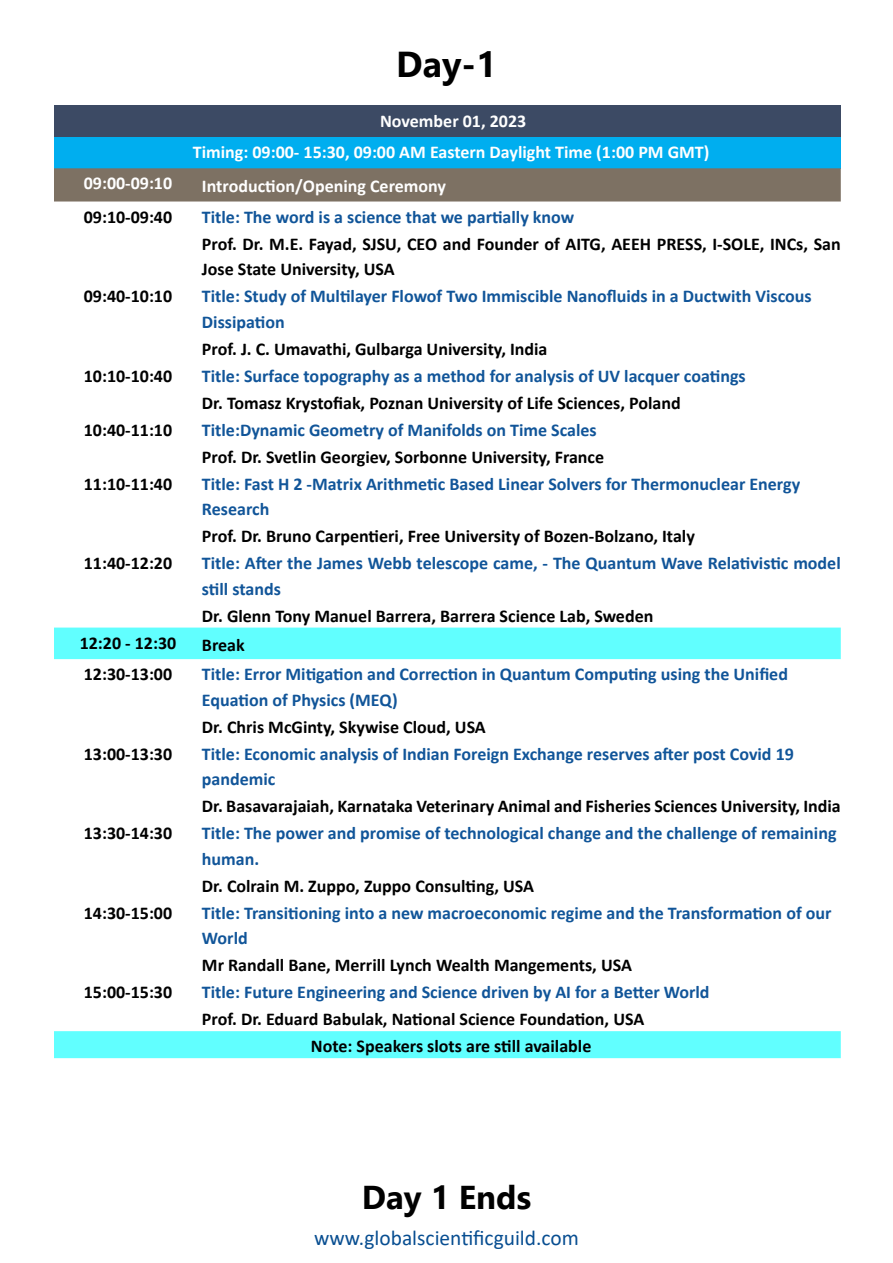
<style>
.page{position:relative;width:893px;height:1263px;background:#fff}
.page>*{position:absolute;margin:0;border:0;box-sizing:border-box;transform-origin:0 0}
.t1{font:700 36px "Gadugi";color:#000}
.t2{font:700 33px "Gadugi";color:#000}
.t3{font:21.45px "Calibri";color:#084e91}
.t4{font:700 18px/25.5px "Calibri";color:#000}
.t5{font:700 18px/25.5px "Calibri";color:#159}
.t6{font:700 18px/31.3px "Calibri";color:#fff;text-align:center}
</style>
<div class="page">
<div style="left:54px;top:106px;width:787px;height:31px;background:#3c4a64"></div>
<div style="left:54px;top:137px;width:787px;height:31px;background:#00aeef"></div>
<div style="left:54px;top:168px;width:787px;height:33px;background:#7d7163"></div>
<svg style="left:54px;top:627px;width:787px;height:431px"></svg>
<h1 class="t1" style="left:396px;top:43px;width:102px">Day-1</h1>
<p class="t6" style="left:193px;top:105px;width:518px">November 01, 2023<br>Timing: 09:00- 15:30, 09:00 AM Eastern Daylight Time (1:00 PM GMT)</p>
<p class="t6" style="left:84px;top:167px;width:90px">09:00-09:10</p>
<p class="t6" style="left:202px;top:171px;width:246px">Introduction/Opening Ceremony</p>
<p class="t4" style="left:84px;top:204px;width:90px">09:10-09:40</p>
<p class="t5" style="left:202px;top:204px;width:374px">Title: The word is a science that we partially know</p>
<p class="t4" style="left:202px;top:231px;width:640px">Prof. Dr. M.E. Fayad, SJSU, CEO and Founder of AITG, AEEH PRESS, I-SOLE, INCs, San<br>Jose State University, USA</p>
<p class="t4" style="left:84px;top:283px;width:90px">09:40-10:10</p>
<p class="t5" style="left:202px;top:283px;width:611px">Title: Study of Multilayer Flowof Two Immiscible Nanofluids in a Ductwith Viscous<br>Dissipation</p>
<p class="t4" style="left:202px;top:336px;width:347px">Prof. J. C. Umavathi, Gulbarga University, India</p>
<p class="t4" style="left:84px;top:363px;width:90px">10:10-10:40</p>
<p class="t5" style="left:202px;top:363px;width:545px">Title: Surface topography as a method for analysis of UV lacquer coatings</p>
<p class="t4" style="left:202px;top:390px;width:480px">Dr. Tomasz Krystofiak, Poznan University of Life Sciences, Poland</p>
<p class="t4" style="left:84px;top:417px;width:90px">10:40-11:10</p>
<p class="t5" style="left:202px;top:417px;width:396px">Title:Dynamic Geometry of Manifolds on Time Scales</p>
<p class="t4" style="left:202px;top:444px;width:404px">Prof. Dr. Svetlin Georgiev, Sorbonne University, France</p>
<p class="t4" style="left:84px;top:471px;width:90px">11:10-11:40</p>
<p class="t5" style="left:202px;top:471px;width:600px">Title: Fast H 2 -Matrix Arithmetic Based Linear Solvers for Thermonuclear Energy<br>Research</p>
<p class="t4" style="left:202px;top:523px;width:494px">Prof. Dr. Bruno Carpentieri, Free University of Bozen-Bolzano, Italy</p>
<p class="t4" style="left:84px;top:550px;width:90px">11:40-12:20</p>
<p class="t5" style="left:202px;top:550px;width:640px">Title: After the James Webb telescope came, - The Quantum Wave Relativistic model still stands</p>
<p class="t4" style="left:202px;top:603px;width:453px">Dr. Glenn Tony Manuel Barrera, Barrera Science Lab, Sweden</p>
<p class="t4" style="left:80px;top:630px;width:98px">12:20 - 12:30</p>
<p class="t4" style="left:202px;top:632px;width:44px">Break</p>
<p class="t4" style="left:84px;top:661px;width:90px">12:30-13:00</p>
<p class="t5" style="left:202px;top:661px;width:588px">Title: Error Mitigation and Correction in Quantum Computing using the Unified<br>Equation of Physics (MEQ)</p>
<p class="t4" style="left:202px;top:714px;width:285px">Dr. Chris McGinty, Skywise Cloud, USA</p>
<p class="t4" style="left:84px;top:741px;width:90px">13:00-13:30</p>
<p class="t5" style="left:202px;top:741px;width:593px">Title: Economic analysis of Indian Foreign Exchange reserves after post Covid 19 pandemic</p>
<p class="t4" style="left:202px;top:793px;width:640px">Dr. Basavarajaiah, Karnataka Veterinary Animal and Fisheries Sciences University, India</p>
<p class="t4" style="left:84px;top:820px;width:90px">13:30-14:30</p>
<p class="t5" style="left:202px;top:820px;width:636px">Title: The power and promise of technological change and the challenge of remaining human.</p>
<p class="t4" style="left:202px;top:873px;width:334px">Dr. Colrain M. Zuppo, Zuppo Consulting, USA</p>
<p class="t4" style="left:84px;top:900px;width:90px">14:30-15:00</p>
<p class="t5" style="left:202px;top:900px;width:631px">Title: Transitioning into a new macroeconomic regime and the Transformation of our<br>World</p>
<p class="t4" style="left:202px;top:952px;width:431px">Mr Randall Bane, Merrill Lynch Wealth Mangements, USA</p>
<p class="t4" style="left:84px;top:979px;width:90px">15:00-15:30</p>
<p class="t5" style="left:202px;top:979px;width:509px">Title: Future Engineering and Science driven by AI for a Better World</p>
<p class="t4" style="left:311px;top:1005px;width:335px;line-height:27px;text-indent:-109px">Prof. Dr. Eduard Babulak, National Science Foundation, USA<br>Note: Speakers slots are still available</p>
<h2 class="t2" style="left:362px;top:1177px;width:171px">Day 1 Ends</h2>
<p class="t3" style="left:314px;top:1223px;width:266px">www.globalscientificguild.com</p>
</div>
